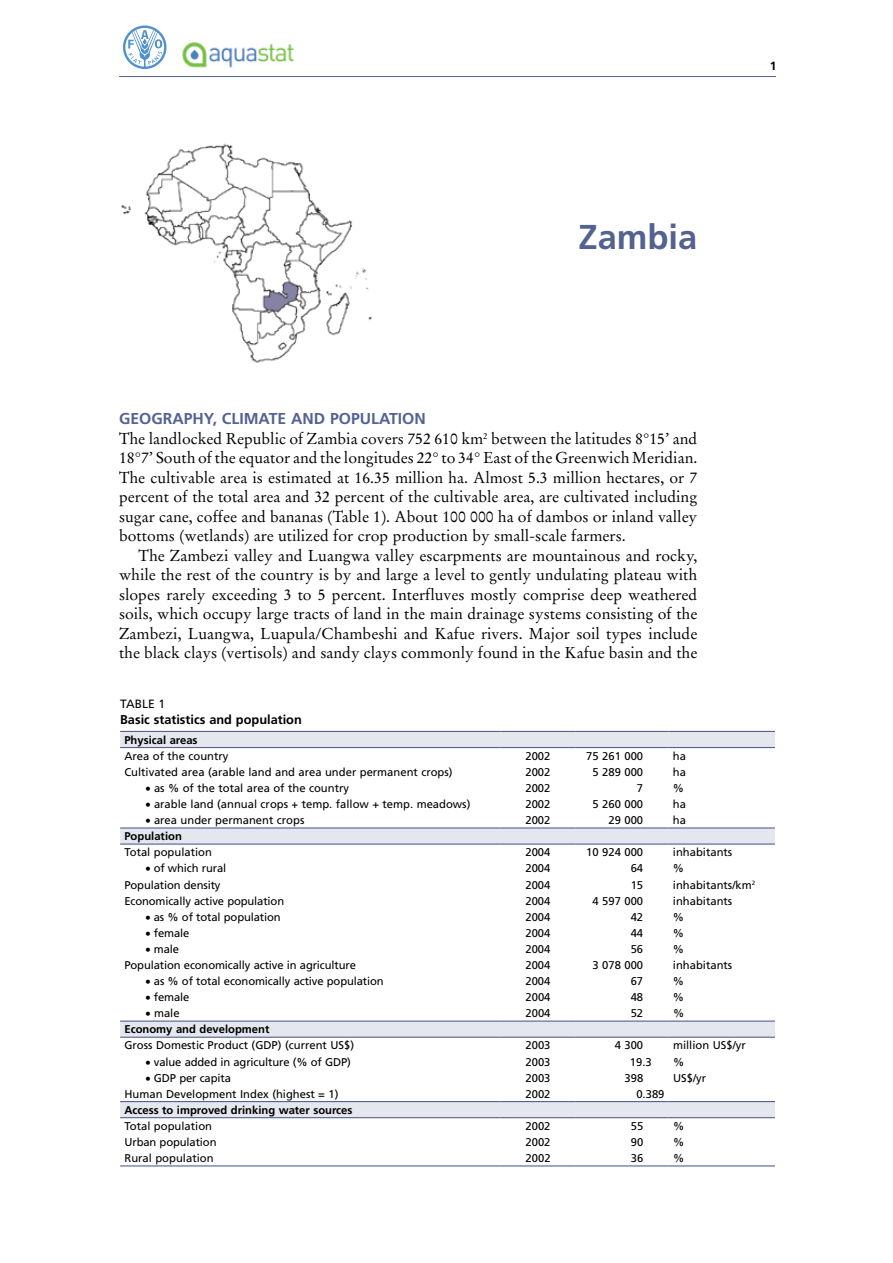
<style>
.page{position:relative;width:893px;height:1263px;background:#fff}
.page>*{position:absolute;margin:0;border:0;box-sizing:border-box;transform-origin:0 0}
.t1{font:700 34.5px "Frutiger LT Std";color:#546292}
.t2{font:15.75px/19.5px "Stempel Garamond LT Std";color:#000;text-align:justify}
.t3{font:700 15.75px "Frutiger LT Std";color:#546292}
.t4{font:700 12.75px "Frutiger LT Std";color:#000}
.t5{font:12px "Frutiger LT Std";color:#000}
.t6{font:700 12px "Frutiger LT Std";color:#000}
.t7{font:11.25px "Frutiger LT Std";color:#000}
.t8{font:700 11.25px "Frutiger LT Std";color:#000}
</style>
<div class="page">
<hr style="left:119px;top:76px;width:657px;height:1px;background:#546292">
<img style="left:121px;top:143px;width:251px;height:220px">
<svg style="left:120px;top:732px;width:655px;height:385px"></svg>
<hr style="left:120px;top:731px;width:381px;height:1px;background:#546292">
<hr style="left:501px;top:731px;width:74px;height:1px;background:#546292">
<hr style="left:575px;top:731px;width:94px;height:1px;background:#546292">
<hr style="left:669px;top:731px;width:106px;height:1px;background:#546292">
<hr style="left:120px;top:747px;width:381px;height:1px;background:#546292">
<hr style="left:501px;top:747px;width:74px;height:1px;background:#546292">
<hr style="left:575px;top:747px;width:94px;height:1px;background:#546292">
<hr style="left:669px;top:747px;width:106px;height:1px;background:#546292">
<hr style="left:120px;top:827px;width:381px;height:1px;background:#546292">
<hr style="left:501px;top:827px;width:74px;height:1px;background:#546292">
<hr style="left:575px;top:827px;width:94px;height:1px;background:#546292">
<hr style="left:669px;top:827px;width:106px;height:1px;background:#546292">
<hr style="left:120px;top:843px;width:381px;height:2px;background:#546292">
<hr style="left:501px;top:843px;width:74px;height:2px;background:#546292">
<hr style="left:575px;top:843px;width:94px;height:2px;background:#546292">
<hr style="left:669px;top:843px;width:106px;height:2px;background:#546292">
<hr style="left:120px;top:1020px;width:381px;height:2px;background:#546292">
<hr style="left:501px;top:1020px;width:74px;height:2px;background:#546292">
<hr style="left:575px;top:1020px;width:94px;height:2px;background:#546292">
<hr style="left:669px;top:1020px;width:106px;height:2px;background:#546292">
<hr style="left:120px;top:1037px;width:381px;height:1px;background:#546292">
<hr style="left:501px;top:1037px;width:74px;height:1px;background:#546292">
<hr style="left:575px;top:1037px;width:94px;height:1px;background:#546292">
<hr style="left:669px;top:1037px;width:106px;height:1px;background:#546292">
<hr style="left:120px;top:1101px;width:381px;height:1px;background:#546292">
<hr style="left:501px;top:1101px;width:74px;height:1px;background:#546292">
<hr style="left:575px;top:1101px;width:94px;height:1px;background:#546292">
<hr style="left:669px;top:1101px;width:106px;height:1px;background:#546292">
<hr style="left:120px;top:1117px;width:381px;height:1px;background:#546292">
<hr style="left:501px;top:1117px;width:74px;height:1px;background:#546292">
<hr style="left:575px;top:1117px;width:94px;height:1px;background:#546292">
<hr style="left:669px;top:1117px;width:106px;height:1px;background:#546292">
<hr style="left:120px;top:1165px;width:381px;height:1px;background:#546292">
<hr style="left:501px;top:1165px;width:74px;height:1px;background:#546292">
<hr style="left:575px;top:1165px;width:94px;height:1px;background:#546292">
<hr style="left:669px;top:1165px;width:106px;height:1px;background:#546292">
<svg style="left:123px;top:26px;width:43px;height:43px"></svg>
<img style="left:182px;top:42px;width:112px;height:26px">
<h1 class="t1" style="left:578px;top:217px;width:120px">Zambia</h1>
<p class="t6" style="left:770px;top:59px;width:8px">1</p>
<p class="t3" style="left:119px;top:410px;width:308px">Geography, climate and population</p>
<p class="t2" style="left:119px;top:429px;width:580px">The landlocked Republic of Zambia covers 752 610 km<sup>2</sup> between the latitudes 8°15’ and 18°7’ South of the equator and the longitudes 22° to 34° East of the Greenwich Meridian.<br>The cultivable area is estimated at 16.35 million ha. Almost 5.3 million hectares, or 7 percent of the total area and 32 percent of the cultivable area, are cultivated including sugar cane, coffee and bananas (Table 1). About 100 000 ha of dambos or inland valley bottoms (wetlands) are utilized for crop production by small-scale farmers.</p>
<p class="t2" style="left:119px;top:546px;width:580px;text-indent:19px">The Zambezi valley and Luangwa valley escarpments are mountainous and rocky, while the rest of the country is by and large a level to gently undulating plateau with slopes rarely exceeding 3 to 5 percent. Interfluves mostly comprise deep weathered soils, which occupy large tracts of land in the main drainage systems consisting of the Zambezi, Luangwa, Luapula/Chambeshi and Kafue rivers. Major soil types include the black clays (vertisols) and sandy clays commonly found in the Kafue basin and the</p>
<p class="t5" style="left:120px;top:696px;width:47px">TABLE 1</p>
<p class="t4" style="left:120px;top:712px;width:183px">Basic statistics and population</p>
<p class="t8" style="left:124px;top:733px;width:75px">Physical areas</p>
<p class="t7" style="left:124px;top:749px;width:106px">Area of the country</p>
<p class="t7" style="left:525px;top:749px;width:27px">2002</p>
<p class="t7" style="left:586px;top:749px;width:58px">75 261 000</p>
<p class="t7" style="left:673px;top:749px;width:15px">ha</p>
<p class="t7" style="left:124px;top:765px;width:330px">Cultivated area (arable land and area under permanent crops)</p>
<p class="t7" style="left:525px;top:765px;width:27px">2002</p>
<p class="t7" style="left:592px;top:765px;width:52px">5 289 000</p>
<p class="t7" style="left:673px;top:765px;width:15px">ha</p>
<p class="t7" style="left:145px;top:781px;width:205px">• as % of the total area of the country</p>
<p class="t7" style="left:525px;top:781px;width:27px">2002</p>
<p class="t7" style="left:637px;top:781px;width:8px">7</p>
<p class="t7" style="left:673px;top:781px;width:13px">%</p>
<p class="t7" style="left:145px;top:797px;width:327px">• arable land (annual crops + temp. fallow + temp. meadows)</p>
<p class="t7" style="left:525px;top:797px;width:27px">2002</p>
<p class="t7" style="left:592px;top:797px;width:52px">5 260 000</p>
<p class="t7" style="left:673px;top:797px;width:15px">ha</p>
<p class="t7" style="left:145px;top:814px;width:160px">• area under permanent crops</p>
<p class="t7" style="left:525px;top:814px;width:27px">2002</p>
<p class="t7" style="left:608px;top:814px;width:36px">29 000</p>
<p class="t7" style="left:673px;top:814px;width:15px">ha</p>
<p class="t8" style="left:124px;top:830px;width:59px">Population</p>
<p class="t7" style="left:124px;top:846px;width:89px">Total population</p>
<p class="t7" style="left:525px;top:846px;width:27px">2004</p>
<p class="t7" style="left:586px;top:846px;width:58px">10 924 000</p>
<p class="t7" style="left:673px;top:846px;width:61px">inhabitants</p>
<p class="t7" style="left:145px;top:862px;width:82px">• of which rural</p>
<p class="t7" style="left:525px;top:862px;width:27px">2004</p>
<p class="t7" style="left:631px;top:862px;width:14px">64</p>
<p class="t7" style="left:673px;top:862px;width:13px">%</p>
<p class="t7" style="left:124px;top:878px;width:98px">Population density</p>
<p class="t7" style="left:525px;top:878px;width:27px">2004</p>
<p class="t7" style="left:631px;top:878px;width:14px">15</p>
<p class="t7" style="left:673px;top:878px;width:84px">inhabitants/km<sup>2</sup></p>
<p class="t7" style="left:124px;top:894px;width:161px">Economically active population</p>
<p class="t7" style="left:525px;top:894px;width:27px">2004</p>
<p class="t7" style="left:592px;top:894px;width:52px">4 597 000</p>
<p class="t7" style="left:673px;top:894px;width:61px">inhabitants</p>
<p class="t7" style="left:145px;top:910px;width:137px">• as % of total population</p>
<p class="t7" style="left:525px;top:910px;width:27px">2004</p>
<p class="t7" style="left:631px;top:910px;width:14px">42</p>
<p class="t7" style="left:673px;top:910px;width:13px">%</p>
<p class="t7" style="left:145px;top:926px;width:46px">• female</p>
<p class="t7" style="left:525px;top:926px;width:27px">2004</p>
<p class="t7" style="left:631px;top:926px;width:14px">44</p>
<p class="t7" style="left:673px;top:926px;width:13px">%</p>
<p class="t7" style="left:145px;top:942px;width:35px">• male</p>
<p class="t7" style="left:525px;top:942px;width:27px">2004</p>
<p class="t7" style="left:631px;top:942px;width:14px">56</p>
<p class="t7" style="left:673px;top:942px;width:13px">%</p>
<p class="t7" style="left:124px;top:958px;width:233px">Population economically active in agriculture</p>
<p class="t7" style="left:525px;top:958px;width:27px">2004</p>
<p class="t7" style="left:592px;top:958px;width:52px">3 078 000</p>
<p class="t7" style="left:673px;top:958px;width:61px">inhabitants</p>
<p class="t7" style="left:145px;top:974px;width:240px">• as % of total economically active population</p>
<p class="t7" style="left:525px;top:974px;width:27px">2004</p>
<p class="t7" style="left:631px;top:974px;width:14px">67</p>
<p class="t7" style="left:673px;top:974px;width:13px">%</p>
<p class="t7" style="left:145px;top:991px;width:46px">• female</p>
<p class="t7" style="left:525px;top:991px;width:27px">2004</p>
<p class="t7" style="left:631px;top:991px;width:14px">48</p>
<p class="t7" style="left:673px;top:991px;width:13px">%</p>
<p class="t7" style="left:145px;top:1007px;width:36px">• male</p>
<p class="t7" style="left:525px;top:1007px;width:27px">2004</p>
<p class="t7" style="left:631px;top:1007px;width:14px">52</p>
<p class="t7" style="left:673px;top:1007px;width:13px">%</p>
<p class="t8" style="left:124px;top:1023px;width:147px">Economy and development</p>
<p class="t7" style="left:124px;top:1039px;width:231px">Gross Domestic Product (GDP) (current US$)</p>
<p class="t7" style="left:525px;top:1039px;width:27px">2003</p>
<p class="t7" style="left:615px;top:1039px;width:30px">4 300</p>
<p class="t7" style="left:673px;top:1039px;width:74px">million US$/yr</p>
<p class="t7" style="left:145px;top:1055px;width:207px">• value added in agriculture (% of GDP)</p>
<p class="t7" style="left:525px;top:1055px;width:27px">2003</p>
<p class="t7" style="left:630px;top:1055px;width:23px">19.3</p>
<p class="t7" style="left:673px;top:1055px;width:13px">%</p>
<p class="t7" style="left:145px;top:1071px;width:87px">• GDP per capita</p>
<p class="t7" style="left:525px;top:1071px;width:27px">2003</p>
<p class="t7" style="left:624px;top:1071px;width:20px">398</p>
<p class="t7" style="left:673px;top:1071px;width:35px">US$/yr</p>
<p class="t7" style="left:124px;top:1087px;width:215px">Human Development Index (highest = 1)</p>
<p class="t7" style="left:525px;top:1087px;width:27px">2002</p>
<p class="t7" style="left:636px;top:1087px;width:30px">0.389</p>
<p class="t8" style="left:124px;top:1103px;width:230px">Access to improved drinking water sources</p>
<p class="t7" style="left:124px;top:1119px;width:89px">Total population</p>
<p class="t7" style="left:525px;top:1119px;width:27px">2002</p>
<p class="t7" style="left:631px;top:1119px;width:14px">55</p>
<p class="t7" style="left:673px;top:1119px;width:13px">%</p>
<p class="t7" style="left:124px;top:1135px;width:94px">Urban population</p>
<p class="t7" style="left:526px;top:1135px;width:27px">2002</p>
<p class="t7" style="left:631px;top:1135px;width:14px">90</p>
<p class="t7" style="left:673px;top:1135px;width:13px">%</p>
<p class="t7" style="left:124px;top:1151px;width:91px">Rural population</p>
<p class="t7" style="left:526px;top:1151px;width:27px">2002</p>
<p class="t7" style="left:631px;top:1151px;width:14px">36</p>
<p class="t7" style="left:673px;top:1151px;width:13px">%</p>
</div>
